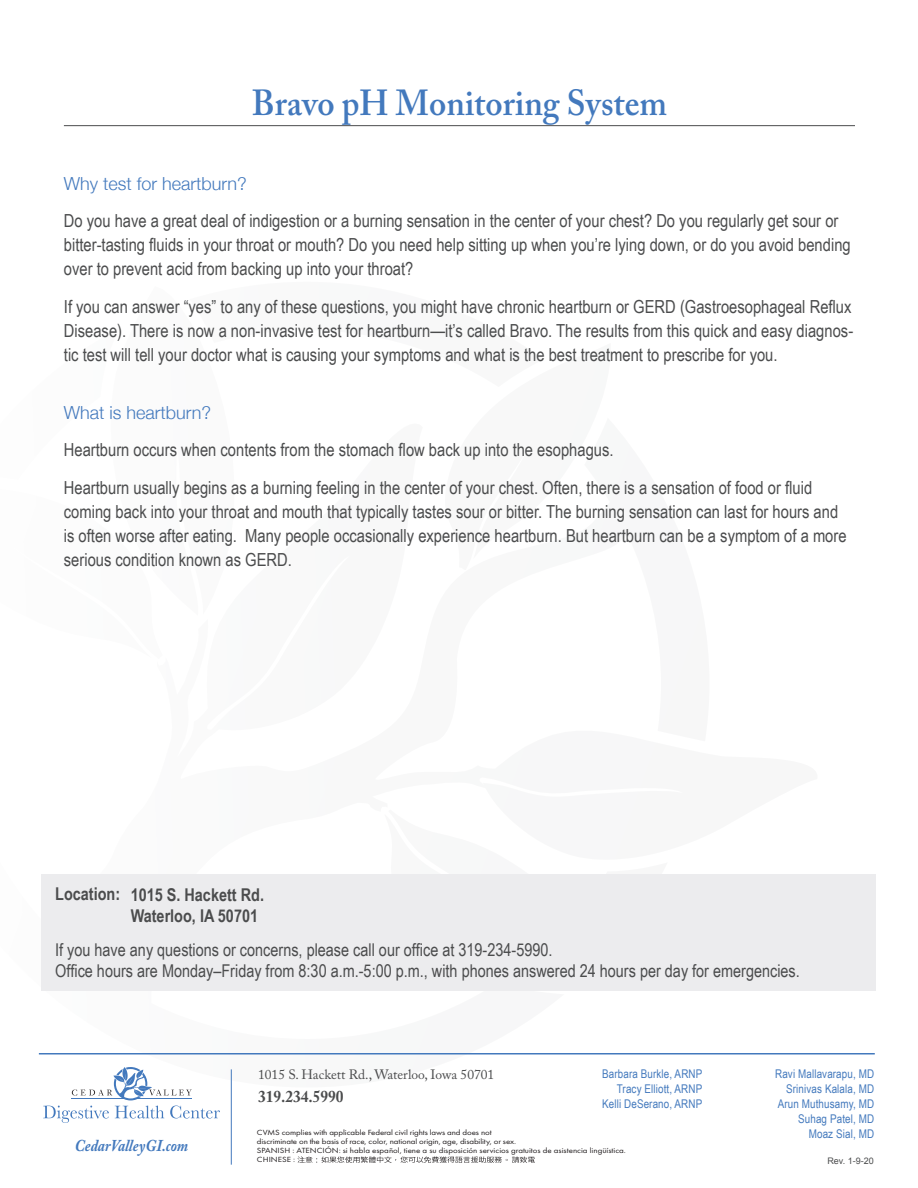
<style>
.page{position:relative;width:918px;height:1188px;background:#fff}
.page>*{position:absolute;margin:0;border:0;box-sizing:border-box;transform-origin:0 0}
.aaa{font:600 36px "Adobe Caslon Pro";color:#4379bd;scale:.94 1}
.Content{font:18px/24px "Arial Narrow";color:#4b4c4d}
.Subhead{font:300 18px "Helvetica Neue";color:#4379bd}
.Content-2{font:17.7px/21.1px "Arial Narrow";color:#4b4c4d}
.Content-3{font:700 17.7px "Arial Narrow";color:#4b4c4d}
.t1{font:italic 700 16.5px "Adobe Caslon Pro";color:#4379bd;scale:.9 1}
.t2{font:700 16.5px "Adobe Caslon Pro";color:#4b4c4d;scale:.93 1}
.t3{font:13.5px "Adobe Caslon Pro";color:#4b4c4d}
.t4{font:12px/15px "Arial Narrow";letter-spacing:.01em;color:#4379bd;text-align:right}
.t5{font:9px "Arial";color:#4b4c4d}
.t6{font:7.8px/9px "Futura PT";letter-spacing:-.01em;color:#231f20;scale:1.16 1}
</style>
<div class="page">
<hr style="left:39px;top:1053px;width:836px;height:1px;background:#4379bd">
<hr style="left:231px;top:1069px;width:1px;height:96px;background:#4379bd">
<svg style="left:72px;top:1067px;width:120px;height:33px"></svg>
<svg style="left:43px;top:1106px;width:66px;height:17px"></svg>
<svg style="left:115px;top:1106px;width:49px;height:13px"></svg>
<svg style="left:170px;top:1106px;width:50px;height:13px"></svg>
<svg style="left:297px;top:1156px;width:238px;height:7px"></svg>
<div style="left:42px;top:874px;width:834px;height:116px;background:#ececee"></div>
<hr style="left:64px;top:125px;width:791px;height:1px;background:#4b4c4d">
<p class="aaa" style="left:252px;top:81px;width:443px">Bravo pH Monitoring System</p>
<p class="Subhead" style="left:64px;top:169px;width:185px">Why test for heartburn?</p>
<p class="Content" style="left:64px;top:208px;width:788px">Do you have a great deal of indigestion or a burning sensation in the center of your chest? Do you regularly get sour or bitter-tasting fluids in your throat or mouth? Do you need help sitting up when you’re lying down, or do you avoid bending over to prevent acid from backing up into your throat?</p>
<p class="Content" style="left:64px;top:294px;width:791px;text-align:justify">If you can answer “yes” to any of these questions, you might have chronic heartburn or GERD (Gastroesophageal Reflux Disease). There is now a non-invasive test for heartburn—it’s called Bravo. The results from this quick and easy diagnos&shy;tic test will tell your doctor what is causing your symptoms and what is the best treatment to prescribe for you.</p>
<p class="Subhead" style="left:64px;top:398px;width:149px">What is heartburn?</p>
<p class="Content" style="left:64px;top:437px;width:551px">Heartburn occurs when contents from the stomach flow back up into the esophagus.</p>
<p class="Content" style="left:64px;top:475px;width:784px">Heartburn usually begins as a burning feeling in the center of your chest. Often, there is a sensation of food or fluid coming back into your throat and mouth that typically tastes sour or bitter. The burning sensation can last for hours and is often worse after eating. Many people occasionally experience heartburn. But heartburn can be a symptom of a more serious condition known as GERD.</p>
<p class="Content-3" style="left:55px;top:880px;width:67px">Location:</p>
<p class="Content-3" style="left:131px;top:882px;width:135px">1015 S. Hackett Rd.</p>
<p class="Content-3" style="left:131px;top:903px;width:129px">Waterloo, IA 50701</p>
<p class="Content-2" style="left:55px;top:938px;width:746px">If you have any questions or concerns, please call our office at 319-234-5990.<br>Office hours are Monday–Friday from 8:30 a.m.-5:00 p.m., with phones answered 24 hours per day for emergencies.</p>
<p class="t1" style="left:75px;top:1135px;width:128px">CedarValleyGI.com</p>
<p class="t3" style="left:258px;top:1067px;width:238px">1015 S. Hackett Rd., Waterloo, Iowa 50701</p>
<p class="t2" style="left:258px;top:1086px;width:93px">319.234.5990</p>
<p class="t6" style="left:257px;top:1128px;width:320px">CVMS complies with applicable Federal civil rights laws and does not<br>discriminate on the basis of race, color, national origin, age, disability, or sex.<br>SPANISH : ATENCIÓN: si habla español, tiene a su disposición servicios gratuitos de asistencia lingüística.<br>CHINESE :</p>
<p class="t4" style="left:602px;top:1066px;width:102px">Barbara Burkle, ARNP<br>Tracy Elliott, ARNP<br>Kelli DeSerano, ARNP</p>
<p class="t4" style="left:775px;top:1066px;width:101px">Ravi Mallavarapu, MD<br>Srinivas Kalala, MD<br>Arun Muthusamy, MD<br>Suhag Patel, MD<br>Moaz Sial, MD</p>
<p class="t5" style="left:827px;top:1155px;width:48px">Rev. 1-9-20</p>
</div>
